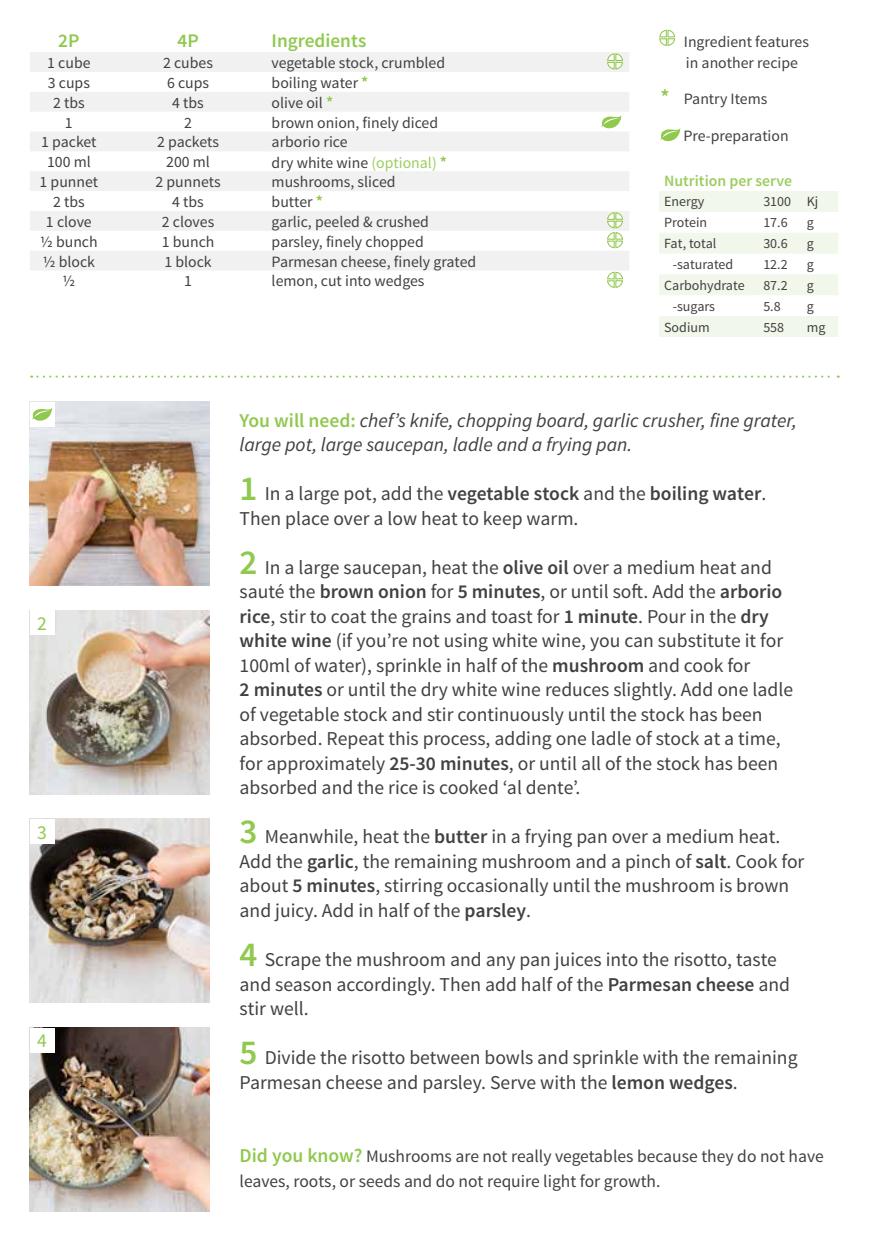
<style>
.page{position:relative;width:869px;height:1241px;background:#fff}
.page>*{position:absolute;margin:0;border:0;box-sizing:border-box;transform-origin:0 0}
.t1{font:19.6px/24.5px "Source Sans Pro";color:#414042}
.t2{font:italic 19.6px/24.5px "Source Sans Pro";color:#414042}
.t3{font:19.6px "Source Sans Pro";color:#91c84e}
.t4{font:600 19.25px "Source Sans Pro";color:#91c84e}
.t5{font:17.5px/24.5px "Source Sans Pro";color:#414042}
.t6{font:15.75px/21px "Source Sans Pro";color:#414042}
.t7{font:600 15.75px "Source Sans Pro";color:#9ccd5f}
.t8{font:14px "Source Sans Pro";color:#414042}
.s1{font-weight:600;font-size:16.45px;color:#91c84e}
.s2{color:#9ccd5f}
.s3{font-weight:600;font-size:21px;color:#91c84e}
.s4{font-weight:600;font-style:normal;color:#91c84e}
.s5{font-weight:600;font-size:35px;color:#91c84e}
.s6{font-weight:600}
.s7{font-weight:600;font-size:19.6px;color:#91c84e}
</style>
<div class="page">
<svg style="left:659px;top:29px;width:16px;height:17px"></svg>
<svg style="left:31px;top:375px;width:807px;height:2px"></svg>
<svg style="left:660px;top:128px;width:20px;height:13px"></svg>
<img style="left:30px;top:402px;width:180px;height:183px">
<img style="left:30px;top:610px;width:180px;height:184px">
<img style="left:30px;top:1027px;width:180px;height:184px">
<img style="left:30px;top:818px;width:180px;height:184px">
<div style="left:30px;top:1027px;width:25px;height:25px;background:#fff"></div>
<div style="left:30px;top:402px;width:25px;height:24px;background:#fff"></div>
<div style="left:30px;top:818px;width:25px;height:25px;background:#fff"></div>
<div style="left:30px;top:610px;width:25px;height:25px;background:#fff"></div>
<svg style="left:32px;top:408px;width:20px;height:13px"></svg>
<svg style="left:30px;top:52px;width:599px;height:218px;fill:#f1f1f2"></svg>
<svg style="left:601px;top:115px;width:20px;height:13px"></svg>
<svg style="left:659px;top:191px;width:179px;height:146px"></svg>
<svg style="left:606px;top:53px;width:17px;height:17px"></svg>
<svg style="left:606px;top:212px;width:17px;height:37px"></svg>
<svg style="left:607px;top:271px;width:16px;height:17px"></svg>
<p class="t4" style="left:58px;top:28px;width:23px">2P</p>
<p class="t4" style="left:177px;top:28px;width:23px">4P</p>
<p class="t4" style="left:271px;top:28px;width:96px">Ingredients</p>
<p class="t6" style="left:47px;top:52px;width:45px">1 cube</p>
<p class="t6" style="left:163px;top:52px;width:51px">2 cubes</p>
<p class="t6" style="left:271px;top:52px;width:175px">vegetable stock, crumbled</p>
<p class="t6" style="left:48px;top:72px;width:44px">3 cups</p>
<p class="t6" style="left:167px;top:72px;width:44px">6 cups</p>
<p class="t6" style="left:271px;top:73px;width:98px">boiling water <span class="s1">*</span></p>
<p class="t6" style="left:53px;top:92px;width:33px">2 tbs</p>
<p class="t6" style="left:172px;top:92px;width:33px">4 tbs</p>
<p class="t6" style="left:271px;top:92px;width:63px">olive oil <span class="s1">*</span></p>
<p class="t6" style="left:65px;top:112px;width:9px">1</p>
<p class="t6" style="left:184px;top:112px;width:9px">2</p>
<p class="t6" style="left:271px;top:112px;width:168px">brown onion, finely diced</p>
<p class="t6" style="left:41px;top:132px;width:57px">1 packet</p>
<p class="t6" style="left:157px;top:132px;width:63px">2 packets</p>
<p class="t6" style="left:271px;top:132px;width:77px">arborio rice</p>
<p class="t6" style="left:47px;top:152px;width:45px">100 ml</p>
<p class="t6" style="left:166px;top:152px;width:45px">200 ml</p>
<p class="t6" style="left:271px;top:152px;width:177px">dry white wine <span class="s2">(optional)</span> <span class="s1">*</span></p>
<p class="t6" style="left:40px;top:172px;width:60px">1 punnet</p>
<p class="t6" style="left:155px;top:172px;width:67px">2 punnets</p>
<p class="t6" style="left:271px;top:172px;width:125px">mushrooms, sliced</p>
<p class="t6" style="left:53px;top:191px;width:33px">2 tbs</p>
<p class="t6" style="left:172px;top:191px;width:33px">4 tbs</p>
<p class="t6" style="left:271px;top:192px;width:53px">butter <span class="s1">*</span></p>
<p class="t6" style="left:46px;top:211px;width:47px">1 clove</p>
<p class="t6" style="left:162px;top:211px;width:54px">2 cloves</p>
<p class="t6" style="left:271px;top:211px;width:159px">garlic, peeled &amp; crushed</p>
<p class="t6" style="left:40px;top:231px;width:59px">½ bunch</p>
<p class="t6" style="left:162px;top:231px;width:54px">1 bunch</p>
<p class="t6" style="left:271px;top:231px;width:154px">parsley, finely chopped</p>
<p class="t6" style="left:43px;top:251px;width:54px">½ block</p>
<p class="t6" style="left:164px;top:251px;width:49px">1 block</p>
<p class="t6" style="left:271px;top:251px;width:206px">Parmesan cheese, finely grated</p>
<p class="t6" style="left:62px;top:271px;width:14px">½</p>
<p class="t6" style="left:184px;top:271px;width:9px">1</p>
<p class="t6" style="left:271px;top:271px;width:154px">lemon, cut into wedges</p>
<p class="t6" style="left:683px;top:31px;width:126px">Ingredient features in another recipe</p>
<p class="t6" style="left:660px;top:89px;width:108px"><span class="s3">*</span> Pantry Items</p>
<p class="t6" style="left:683px;top:126px;width:107px">Pre-preparation</p>
<p class="t7" style="left:663px;top:171px;width:129px">Nutrition per serve</p>
<p class="t8" style="left:663px;top:193px;width:42px">Energy</p>
<p class="t8" style="left:763px;top:193px;width:57px">3100 Kj</p>
<p class="t8" style="left:663px;top:214px;width:45px">Protein</p>
<p class="t8" style="left:763px;top:214px;width:26px">17.6</p>
<p class="t8" style="left:806px;top:214px;width:9px">g</p>
<p class="t8" style="left:663px;top:235px;width:54px">Fat, total</p>
<p class="t8" style="left:763px;top:235px;width:26px">30.6</p>
<p class="t8" style="left:806px;top:235px;width:9px">g</p>
<p class="t8" style="left:672px;top:256px;width:62px">-saturated</p>
<p class="t8" style="left:763px;top:256px;width:26px">12.2</p>
<p class="t8" style="left:806px;top:256px;width:9px">g</p>
<p class="t8" style="left:663px;top:276px;width:82px">Carbohydrate</p>
<p class="t8" style="left:763px;top:276px;width:26px">87.2</p>
<p class="t8" style="left:806px;top:276px;width:9px">g</p>
<p class="t8" style="left:672px;top:297px;width:44px">-sugars</p>
<p class="t8" style="left:763px;top:297px;width:19px">5.8</p>
<p class="t8" style="left:806px;top:297px;width:9px">g</p>
<p class="t8" style="left:663px;top:318px;width:47px">Sodium</p>
<p class="t8" style="left:763px;top:318px;width:22px">558</p>
<p class="t8" style="left:806px;top:318px;width:20px">mg</p>
<p class="t3" style="left:37px;top:611px;width:11px">2</p>
<p class="t3" style="left:37px;top:819px;width:11px">3</p>
<p class="t3" style="left:37px;top:1028px;width:11px">4</p>
<p class="t2" style="left:239px;top:408px;width:558px"><span class="s4">You will need:</span> chef’s knife, chopping board, garlic crusher, fine grater, large pot, large saucepan, ladle and a frying pan.</p>
<p class="t1" style="left:239px;top:481px;width:528px"><span class="s5">1</span> In a large pot, add the <span class="s6">vegetable stock</span> and the <span class="s6">boiling water</span>.<br>Then place over a low heat to keep warm.</p>
<p class="t1" style="left:239px;top:555px;width:554px"><span class="s5">2</span> In a large saucepan, heat the <span class="s6">olive oil</span> over a medium heat and sauté the <span class="s6">brown onion</span> for <span class="s6">5 minutes</span>, or until soft. Add the <span class="s6">arborio rice</span>, stir to coat the grains and toast for <span class="s6">1 minute</span>. Pour in the <span class="s6">dry white wine</span> (if you’re not using white wine, you can substitute it for 100ml of water), sprinkle in half of the <span class="s6">mushroom</span> and cook for<br><span class="s6">2 minutes</span> or until the dry white wine reduces slightly. Add one ladle of vegetable stock and stir continuously until the stock has been absorbed. Repeat this process, adding one ladle of stock at a time, for approximately <span class="s6">25-30 minutes</span>, or until all of the stock has been absorbed and the rice is cooked ‘al dente’.</p>
<p class="t1" style="left:239px;top:824px;width:566px"><span class="s5">3</span> Meanwhile, heat the <span class="s6">butter</span> in a frying pan over a medium heat.<br>Add the <span class="s6">garlic</span>, the remaining mushroom and a pinch of <span class="s6">salt</span>. Cook for about <span class="s6">5 minutes</span>, stirring occasionally until the mushroom is brown and juicy. Add in half of the <span class="s6">parsley</span>.</p>
<p class="t1" style="left:239px;top:947px;width:552px"><span class="s5">4</span> Scrape the mushroom and any pan juices into the risotto, taste and season accordingly. Then add half of the <span class="s6">Parmesan cheese</span> and stir well.</p>
<p class="t1" style="left:239px;top:1045px;width:559px"><span class="s5">5</span> Divide the risotto between bowls and sprinkle with the remaining<br>Parmesan cheese and parsley. Serve with the <span class="s6">lemon wedges</span>.</p>
<p class="t5" style="left:239px;top:1144px;width:585px"><span class="s7">Did you know?</span> Mushrooms are not really vegetables because they do not have leaves, roots, or seeds and do not require light for growth.</p>
</div>
